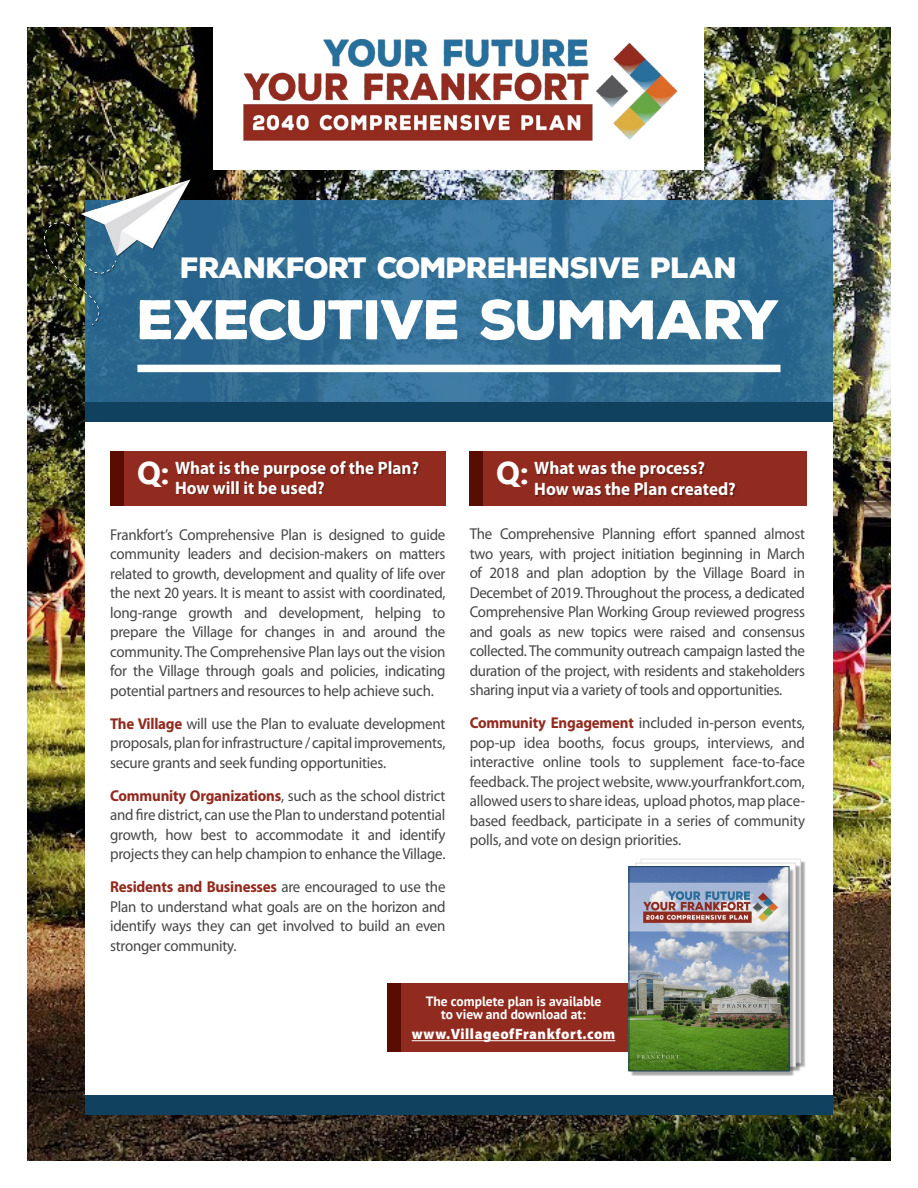
<style>
.page{position:relative;width:918px;height:1188px;background:#fff}
.page>*{position:absolute;margin:0;border:0;box-sizing:border-box;transform-origin:0 0}
.t1{font:900 54px "Nexa Rust Sans";letter-spacing:-.03em;color:#fff}
.t2{font:900 28.5px "Nexa Rust Sans";letter-spacing:-.03em;color:#fff}
.t3{font:700 18px/21px "Myriad Pro";color:#fff;text-align:center;scale:.95 1}
.t4{font:15.75px/19.5px "Myriad Pro";letter-spacing:-.015em;color:#464547;text-align:justify;scale:.95 1}
.t5{font:900 15px "Myriad Pro";letter-spacing:.04em;color:#fff;scale:.95 1}
.t6{font:700 13.5px/13.5px "PT Sans";color:#fff;text-align:center}
.s1{font-weight:700;color:#922b1f}
</style>
<div class="page">
<img style="left:27px;top:27px;width:864px;height:1134px">
<div style="left:214px;top:25px;width:490px;height:144px;background:#fff"></div>
<img style="left:243px;top:39px;width:435px;height:102px">
<svg style="left:85px;top:201px;width:748px;height:201px;background:#316e93"></svg>
<div style="left:137px;top:365px;width:644px;height:7px;background:#fff"></div>
<div style="left:85px;top:402px;width:748px;height:713px;background:#10415f"></div>
<div style="left:85px;top:422px;width:748px;height:673px;background:#fff"></div>
<div style="left:470px;top:451px;width:337px;height:55px;background:#922b1f"></div>
<div style="left:470px;top:451px;width:13px;height:55px;background:#580d00"></div>
<div style="left:536px;top:462px;width:200px;height:35px;background:#000;opacity:.3"></div>
<div style="left:110px;top:451px;width:336px;height:55px;background:#922b1f"></div>
<div style="left:110px;top:451px;width:14px;height:55px;background:#580d00"></div>
<div style="left:177px;top:462px;width:243px;height:33px;background:#000;opacity:.3"></div>
<img style="left:37px;top:175px;width:159px;height:157px">
<div style="left:387px;top:984px;width:287px;height:68px;background:#922b1f"></div>
<div style="left:387px;top:984px;width:13px;height:68px;background:#580d00"></div>
<hr style="left:412px;top:1040px;width:203px;height:1px;background:#fff">
<div style="left:642px;top:861px;width:164px;height:207px;background:#000;opacity:.35"></div>
<div style="left:637px;top:865px;width:164px;height:207px;background:#000;opacity:.35"></div>
<div style="left:630px;top:868px;width:165px;height:208px;background:#000;opacity:.35"></div>
<img style="left:631px;top:869px;width:156px;height:200px">
<div style="left:629px;top:867px;width:160px;height:204px;border:1px solid #20415a"></div>
<h2 class="t2" style="left:180px;top:249px;width:559px">FRANKFORT COMPREHENSIVE PLAN</h2>
<h1 class="t1" style="left:137px;top:283px;width:645px">EXECUTIVE SUMMARY</h1>
<p class="t3" style="left:137px;top:458px;width:298px;line-height:19.5px;text-align:left;text-indent:38px">What is the purpose of the Plan?<br><sup>Q:</sup> How will it be used?</p>
<p class="t4" style="left:110px;top:524px;width:355px">Frankfort’s Comprehensive Plan is designed to guide community leaders and decision-makers on matters related to growth, development and quality of life over the next 20 years. It is meant to assist with coordinated, long-range growth and development, helping to prepare the Village for changes in and around the community. The Comprehensive Plan lays out the vision for the Village through goals and policies, indicating potential partners and resources to help achieve such.</p>
<p class="t4" style="left:110px;top:713px;width:355px"><span class="s1">The Village</span> will use the Plan to evaluate development proposals, plan for infrastructure / capital improvements, secure grants and seek funding opportunities.</p>
<p class="t4" style="left:110px;top:785px;width:355px"><span class="s1">Community Organizations</span>, such as the school district and fire district, can use the Plan to understand potential growth, how best to accommodate it and identify projects they can help champion to enhance the Village.</p>
<p class="t4" style="left:110px;top:877px;width:355px"><span class="s1">Residents and Businesses</span> are encouraged to use the Plan to understand what goals are on the horizon and identify ways they can get involved to build an even stronger community.</p>
<p class="t3" style="left:496px;top:457px;width:254px">What was the process?<br><sup>Q:</sup> How was the Plan created?</p>
<p class="t4" style="left:470px;top:524px;width:355px">The Comprehensive Planning effort spanned almost two years, with project initiation beginning in March of 2018 and plan adoption by the Village Board in Decembet of 2019. Throughout the process, a dedicated Comprehensive Plan Working Group reviewed progress and goals as new topics were raised and consensus collected. The community outreach campaign lasted the duration of the project, with residents and stakeholders sharing input via a variety of tools and opportunities.</p>
<p class="t4" style="left:470px;top:713px;width:355px"><span class="s1">Community Engagement</span> included in-person events, pop-up idea booths, focus groups, interviews, and interactive online tools to supplement face-to-face feedback. The project website, www.yourfrankfort.com, allowed users to share ideas, upload photos, map place&shy;based feedback, participate in a series of community polls, and vote on design priorities.</p>
<p class="t6" style="left:426px;top:994px;width:177px">The complete plan is available to view and download at:</p>
<p class="t5" style="left:412px;top:1024px;width:216px">www.VillageofFrankfort.com</p>
</div>
